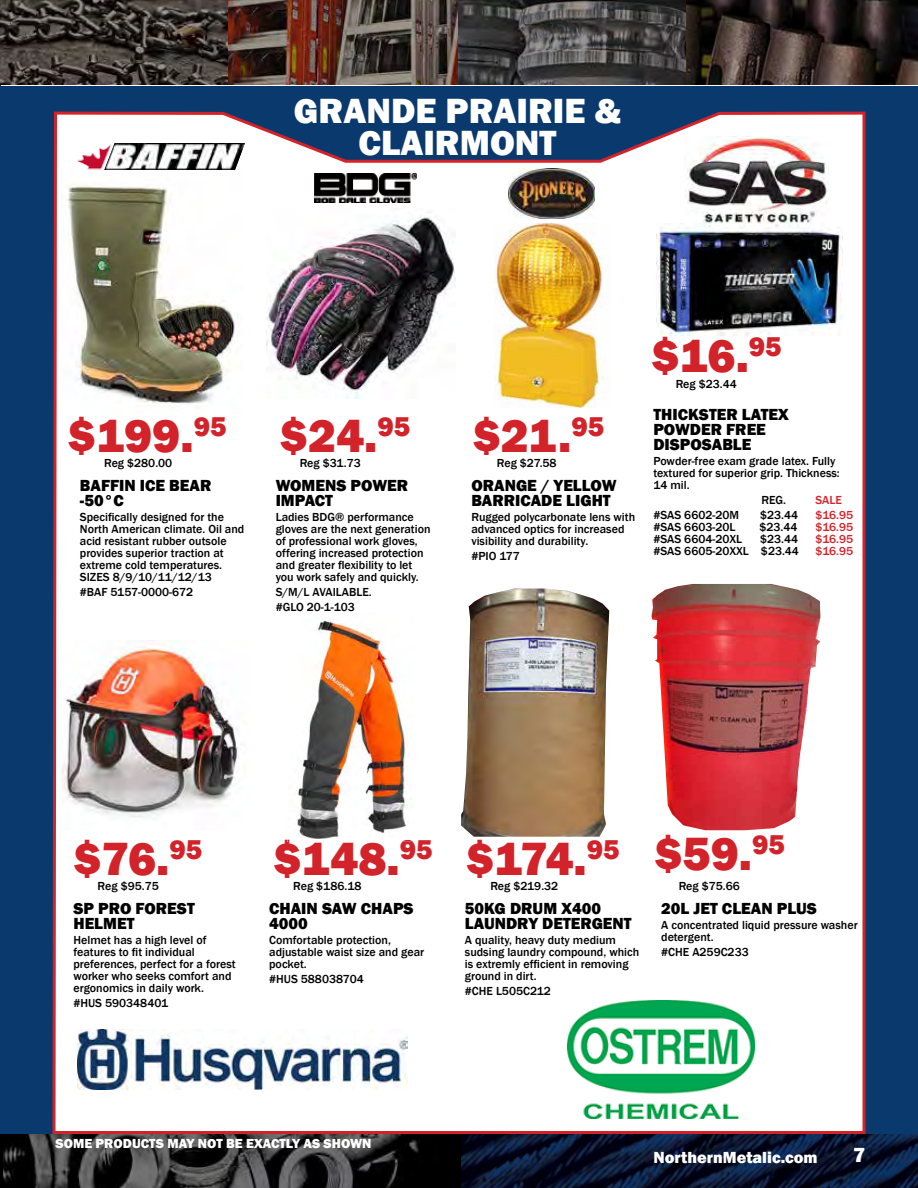
<style>
.page{position:relative;width:918px;height:1188px;background:#fff}
.page>*{position:absolute;margin:0;border:0;box-sizing:border-box;transform-origin:0 0}
.t1{font:800 48px "Franklin Gothic";letter-spacing:-.005em;color:#d2232a}
.t2{font:800 36px/31.5px "Franklin Gothic";color:#fff;text-align:center}
.t3{font:800 21px "Franklin Gothic";color:#fff}
.t4{font:800 16.5px/15px "Franklin Gothic";color:#000}
.t5{font:800 16.5px "Franklin Gothic";color:#fff}
.t6{font:800 13.5px "Franklin Gothic";color:#fff}
.t7{font:500 12px/12px "Franklin Gothic";color:#000}
.t8{font:500 12px "Franklin Gothic";color:#d2232a}
</style>
<div class="page">
<hr style="left:0;top:85px;width:1px;height:556px;background:#0a396e">
<div style="left:0;top:86px;width:918px;height:1050px;background:#0a396e"></div>
<div style="left:52px;top:112px;width:813px;height:1022px;background:#fff"></div>
<img style="left:461px;top:1134px;width:457px;height:54px">
<img style="left:0;top:1134px;width:461px;height:54px">
<img style="left:0;top:0;width:918px;height:85px">
<div style="left:280px;top:415px;width:84px;height:40px;background:#fff"></div>
<div style="left:366px;top:443px;width:9px;height:9px;border:1px solid #fff"></div>
<svg style="left:377px;top:416px;width:33px;height:21px"></svg>
<div style="left:389px;top:866px;width:9px;height:9px;border:1px solid #fff"></div>
<div style="left:473px;top:415px;width:84px;height:40px;background:#fff"></div>
<div style="left:560px;top:443px;width:9px;height:9px;border:1px solid #fff"></div>
<svg style="left:571px;top:416px;width:33px;height:21px"></svg>
<div style="left:652px;top:336px;width:83px;height:40px;background:#fff"></div>
<div style="left:738px;top:363px;width:9px;height:9px;border:1px solid #fff"></div>
<svg style="left:749px;top:336px;width:33px;height:21px"></svg>
<div style="left:68px;top:415px;width:112px;height:40px;background:#fff"></div>
<div style="left:183px;top:443px;width:9px;height:9px;border:1px solid #fff"></div>
<svg style="left:194px;top:416px;width:33px;height:21px"></svg>
<div style="left:73px;top:839px;width:83px;height:40px;background:#fff"></div>
<div style="left:158px;top:866px;width:9px;height:9px;border:1px solid #fff"></div>
<svg style="left:169px;top:839px;width:33px;height:21px"></svg>
<img style="left:61px;top:169px;width:182px;height:246px">
<img style="left:315px;top:174px;width:102px;height:29px">
<img style="left:267px;top:209px;width:189px;height:189px">
<img style="left:494px;top:223px;width:115px;height:184px">
<img style="left:657px;top:224px;width:186px;height:111px">
<img style="left:509px;top:169px;width:86px;height:50px">
<img style="left:685px;top:136px;width:144px;height:91px">
<img style="left:77px;top:139px;width:169px;height:36px">
<img style="left:77px;top:169px;width:166px;height:6px">
<img style="left:105px;top:143px;width:140px;height:26px">
<img style="left:104px;top:169px;width:132px;height:1px">
<img style="left:287px;top:612px;width:127px;height:230px">
<img style="left:386px;top:839px;width:12px;height:3px">
<div style="left:274px;top:839px;width:112px;height:39px;background:#fff"></div>
<svg style="left:400px;top:839px;width:33px;height:21px"></svg>
<img style="left:61px;top:641px;width:188px;height:189px">
<img style="left:78px;top:1029px;width:330px;height:61px">
<div style="left:466px;top:839px;width:108px;height:40px;background:#fff"></div>
<div style="left:576px;top:866px;width:9px;height:9px;border:1px solid #fff"></div>
<svg style="left:587px;top:839px;width:33px;height:21px"></svg>
<div style="left:655px;top:834px;width:83px;height:40px;background:#fff"></div>
<div style="left:741px;top:862px;width:9px;height:8px;border:1px solid #fff"></div>
<svg style="left:752px;top:835px;width:33px;height:20px"></svg>
<img style="left:461px;top:589px;width:148px;height:248px">
<img style="left:652px;top:584px;width:168px;height:246px">
<img style="left:568px;top:1000px;width:187px;height:119px">
<h2 class="t2" style="left:294px;top:95px;width:329px">GRANDE PRAIRIE &amp;<br>CLAIRMONT</h2>
<h1 class="t1" style="left:652px;top:325px;width:132px">$16.<sup>95</sup></h1>
<p class="t7" style="left:676px;top:378px;width:63px">Reg $23.44</p>
<h1 class="t1" style="left:68px;top:404px;width:160px">$199.<sup>95</sup></h1>
<h1 class="t1" style="left:280px;top:404px;width:132px">$24.<sup>95</sup></h1>
<p class="t7" style="left:104px;top:457px;width:70px">Reg $280.00</p>
<p class="t7" style="left:300px;top:457px;width:63px">Reg $31.73</p>
<h3 class="t4" style="left:80px;top:478px;width:133px">BAFFIN ICE BEAR -50°C</h3>
<p class="t7" style="left:80px;top:511px;width:166px">Specifically designed for the<br>North American climate. Oil and acid resistant rubber outsole provides superior traction at extreme cold temperatures.<br>SIZES 8/9/10/11/12/13</p>
<p class="t7" style="left:80px;top:586px;width:115px">#BAF 5157-0000-672</p>
<h3 class="t4" style="left:276px;top:478px;width:134px">WOMENS POWER<br>IMPACT</h3>
<p class="t7" style="left:276px;top:511px;width:156px">Ladies BDG® performance gloves are the next generation of professional work gloves, offering increased protection and greater flexibility to let you work safely and quickly.</p>
<p class="t7" style="left:276px;top:585px;width:98px;line-height:15px">S/M/L AVAILABLE. #GLO 20-1-103</p>
<h1 class="t1" style="left:473px;top:404px;width:133px">$21.<sup>95</sup></h1>
<p class="t7" style="left:497px;top:457px;width:61px">Reg $27.58</p>
<h3 class="t4" style="left:471px;top:478px;width:147px">ORANGE / YELLOW<br>BARRICADE LIGHT</h3>
<p class="t7" style="left:471px;top:511px;width:165px">Rugged polycarbonate lens with advanced optics for increased visibility and durability.</p>
<p class="t7" style="left:471px;top:550px;width:50px">#PIO 177</p>
<h3 class="t4" style="left:653px;top:407px;width:137px">THICKSTER LATEX<br>POWDER FREE<br>DISPOSABLE</h3>
<p class="t7" style="left:653px;top:455px;width:188px">Powder-free exam grade latex. Fully textured for superior grip. Thickness:<br>14 mil.</p>
<p class="t7" style="left:761px;top:494px;width:26px">REG.</p>
<p class="t8" style="left:815px;top:493px;width:28px">SALE</p>
<p class="t7" style="left:653px;top:509px;width:87px">#SAS 6602-20M</p>
<p class="t7" style="left:760px;top:509px;width:40px">$23.44</p>
<p class="t8" style="left:815px;top:508px;width:39px">$16.95</p>
<p class="t7" style="left:653px;top:521px;width:84px">#SAS 6603-20L</p>
<p class="t7" style="left:759px;top:521px;width:40px">$23.44</p>
<p class="t8" style="left:815px;top:520px;width:39px">$16.95</p>
<p class="t7" style="left:653px;top:533px;width:90px">#SAS 6604-20XL</p>
<p class="t7" style="left:760px;top:533px;width:40px">$23.44</p>
<p class="t8" style="left:815px;top:532px;width:39px">$16.95</p>
<p class="t7" style="left:653px;top:545px;width:147px">#SAS 6605-20XXL $23.44</p>
<p class="t8" style="left:815px;top:544px;width:39px">$16.95</p>
<h1 class="t1" style="left:73px;top:828px;width:130px">$76.<sup>95</sup></h1>
<p class="t7" style="left:98px;top:881px;width:63px">Reg $95.75</p>
<h3 class="t4" style="left:73px;top:901px;width:123px">SP PRO FOREST<br>HELMET</h3>
<p class="t7" style="left:73px;top:934px;width:164px">Helmet has a high level of features to fit individual preferences, perfect for a forest worker who seeks comfort and ergonomics in daily work.</p>
<p class="t7" style="left:73px;top:997px;width:96px">#HUS 590348401</p>
<h1 class="t1" style="left:273px;top:828px;width:161px">$148.<sup>95</sup></h1>
<p class="t7" style="left:293px;top:881px;width:70px">Reg $186.18</p>
<h3 class="t4" style="left:269px;top:901px;width:146px">CHAIN SAW CHAPS<br>4000</h3>
<p class="t7" style="left:269px;top:934px;width:156px">Comfortable protection, adjustable waist size and gear pocket.</p>
<p class="t7" style="left:269px;top:973px;width:96px">#HUS 588038704</p>
<h1 class="t1" style="left:466px;top:828px;width:320px">$174.<sup>95</sup> $59.<sup>95</sup></h1>
<p class="t7" style="left:490px;top:881px;width:69px">Reg $219.32</p>
<p class="t7" style="left:679px;top:881px;width:63px">Reg $75.66</p>
<h3 class="t4" style="left:465px;top:901px;width:168px">50KG DRUM X400<br>LAUNDRY DETERGENT</h3>
<p class="t7" style="left:465px;top:934px;width:176px">A quality, heavy duty medium sudsing laundry compound, which is extremly efficient in removing ground in dirt.</p>
<p class="t7" style="left:465px;top:985px;width:88px">#CHE L505C212</p>
<h3 class="t4" style="left:661px;top:901px;width:157px">20L JET CLEAN PLUS</h3>
<p class="t7" style="left:661px;top:919px;width:198px">A concentrated liquid pressure washer detergent.</p>
<p class="t7" style="left:661px;top:946px;width:89px">#CHE A259C233</p>
<p class="t6" style="left:56px;top:1135px;width:318px">SOME PRODUCTS MAY NOT BE EXACTLY AS SHOWN</p>
<h3 class="t5" style="left:653px;top:1147px;width:166px">NorthernMetalic.com</h3>
<h3 class="t3" style="left:853px;top:1142px;width:14px">7</h3>
</div>
